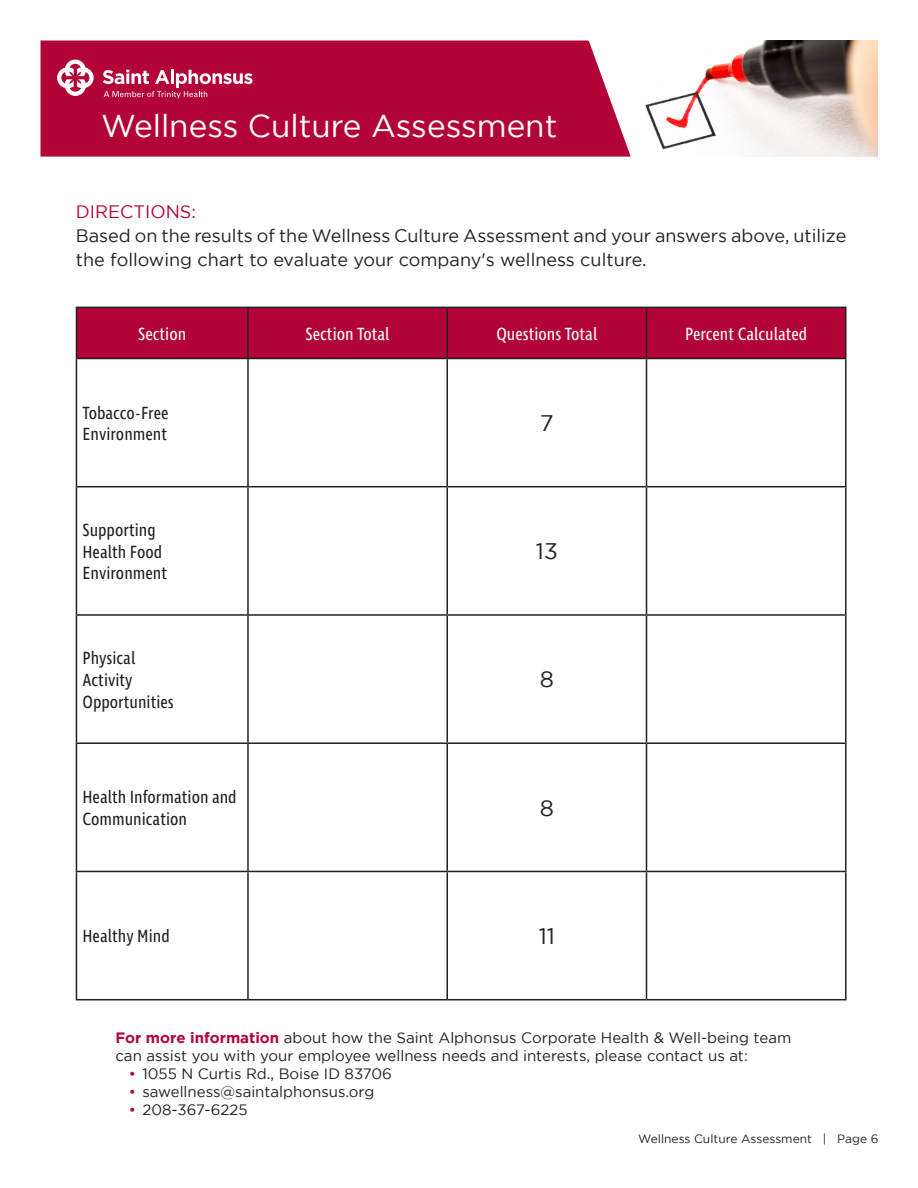
<style>
.page{position:relative;width:918px;height:1188px;background:#fff}
.page>*{position:absolute;margin:0;border:0;box-sizing:border-box;transform-origin:0 0}
.t1{font:31.5px "Gotham";color:#fff}
.t2{font:22.5px "Gotham";color:#231f20}
.t3{font:18px/24px "Gotham";color:#231f20}
.t4{font:18px/21.6px "Ingra Cd";color:#231f20}
.t5{font:18px "Ingra Cd";color:#fff}
.t6{font:18px "Gotham";color:#b30437}
.t7{font:15px "Gotham";color:#231f20}
.t8{font:12px "Gotham";color:#231f20}
.s1{font-weight:700;color:#b30437}
.s2{color:#b30437}
</style>
<div class="page">
<div style="left:77px;top:308px;width:768px;height:50px;background:#b30437"></div>
<hr style="left:76px;top:307px;width:172px;height:1px;background:#231f20">
<hr style="left:76px;top:308px;width:1px;height:50px;background:#231f20">
<hr style="left:248px;top:307px;width:199px;height:1px;background:#231f20">
<hr style="left:247px;top:308px;width:2px;height:50px;background:#231f20">
<hr style="left:447px;top:307px;width:200px;height:1px;background:#231f20">
<hr style="left:446px;top:308px;width:2px;height:50px;background:#231f20">
<hr style="left:647px;top:307px;width:200px;height:1px;background:#231f20">
<hr style="left:646px;top:308px;width:1px;height:50px;background:#231f20">
<hr style="left:845px;top:308px;width:2px;height:50px;background:#231f20">
<hr style="left:76px;top:358px;width:172px;height:1px;background:#231f20">
<hr style="left:76px;top:359px;width:1px;height:127px;background:#231f20">
<hr style="left:248px;top:358px;width:199px;height:1px;background:#231f20">
<hr style="left:247px;top:359px;width:2px;height:127px;background:#231f20">
<hr style="left:447px;top:358px;width:200px;height:1px;background:#231f20">
<hr style="left:446px;top:359px;width:2px;height:127px;background:#231f20">
<hr style="left:647px;top:358px;width:200px;height:1px;background:#231f20">
<hr style="left:646px;top:359px;width:1px;height:127px;background:#231f20">
<hr style="left:845px;top:359px;width:2px;height:127px;background:#231f20">
<hr style="left:76px;top:486px;width:172px;height:1px;background:#231f20">
<hr style="left:76px;top:487px;width:1px;height:127px;background:#231f20">
<hr style="left:248px;top:486px;width:199px;height:1px;background:#231f20">
<hr style="left:247px;top:487px;width:2px;height:127px;background:#231f20">
<hr style="left:447px;top:486px;width:200px;height:1px;background:#231f20">
<hr style="left:446px;top:487px;width:2px;height:127px;background:#231f20">
<hr style="left:647px;top:486px;width:200px;height:1px;background:#231f20">
<hr style="left:646px;top:487px;width:1px;height:127px;background:#231f20">
<hr style="left:845px;top:487px;width:2px;height:127px;background:#231f20">
<hr style="left:76px;top:614px;width:172px;height:2px;background:#231f20">
<hr style="left:76px;top:616px;width:1px;height:126px;background:#231f20">
<hr style="left:248px;top:614px;width:199px;height:2px;background:#231f20">
<hr style="left:247px;top:616px;width:2px;height:126px;background:#231f20">
<hr style="left:447px;top:614px;width:200px;height:2px;background:#231f20">
<hr style="left:446px;top:616px;width:2px;height:126px;background:#231f20">
<hr style="left:647px;top:614px;width:200px;height:2px;background:#231f20">
<hr style="left:646px;top:616px;width:1px;height:126px;background:#231f20">
<hr style="left:845px;top:616px;width:2px;height:126px;background:#231f20">
<hr style="left:76px;top:742px;width:172px;height:2px;background:#231f20">
<hr style="left:76px;top:744px;width:1px;height:127px;background:#231f20">
<hr style="left:248px;top:742px;width:199px;height:2px;background:#231f20">
<hr style="left:247px;top:744px;width:2px;height:127px;background:#231f20">
<hr style="left:447px;top:742px;width:200px;height:2px;background:#231f20">
<hr style="left:446px;top:744px;width:2px;height:127px;background:#231f20">
<hr style="left:647px;top:742px;width:200px;height:2px;background:#231f20">
<hr style="left:646px;top:744px;width:1px;height:127px;background:#231f20">
<hr style="left:845px;top:744px;width:2px;height:127px;background:#231f20">
<hr style="left:76px;top:871px;width:172px;height:1px;background:#231f20">
<hr style="left:76px;top:872px;width:1px;height:127px;background:#231f20">
<hr style="left:248px;top:871px;width:199px;height:1px;background:#231f20">
<hr style="left:247px;top:872px;width:2px;height:127px;background:#231f20">
<hr style="left:447px;top:871px;width:200px;height:1px;background:#231f20">
<hr style="left:446px;top:872px;width:2px;height:127px;background:#231f20">
<hr style="left:647px;top:871px;width:200px;height:1px;background:#231f20">
<hr style="left:646px;top:872px;width:1px;height:127px;background:#231f20">
<hr style="left:845px;top:872px;width:2px;height:127px;background:#231f20">
<hr style="left:76px;top:999px;width:172px;height:1px;background:#231f20">
<hr style="left:248px;top:999px;width:199px;height:1px;background:#231f20">
<hr style="left:447px;top:999px;width:200px;height:1px;background:#231f20">
<hr style="left:647px;top:999px;width:200px;height:1px;background:#231f20">
<img style="left:645px;top:40px;width:233px;height:117px">
<div style="left:40px;top:40px;width:591px;height:117px;background:#b30437"></div>
<svg style="left:57px;top:60px;width:37px;height:36px"></svg>
<svg style="left:103px;top:70px;width:150px;height:29px"></svg>
<p class="t1" style="left:101px;top:109px;width:458px">Wellness Culture Assessment</p>
<p class="t6" style="left:76px;top:201px;width:122px">DIRECTIONS:</p>
<p class="t3" style="left:76px;top:223px;width:772px">Based on the results of the Wellness Culture Assessment and your answers above, utilize the following chart to evaluate your company's wellness culture.</p>
<p class="t5" style="left:138px;top:323px;width:50px">Section</p>
<p class="t5" style="left:306px;top:323px;width:85px">Section Total</p>
<p class="t5" style="left:496px;top:323px;width:102px">Questions Total</p>
<p class="t5" style="left:685px;top:323px;width:124px">Percent Calculated</p>
<p class="t4" style="left:82px;top:403px;width:88px">Tobacco-Free<br>Environment</p>
<p class="t2" style="left:540px;top:410px;width:15px">7</p>
<p class="t4" style="left:82px;top:520px;width:86px">Supporting<br>Health Food<br>Environment</p>
<p class="t4" style="left:82px;top:648px;width:54px">Physical</p>
<p class="t4" style="left:82px;top:670px;width:52px">Activity</p>
<p class="t4" style="left:82px;top:692px;width:93px">Opportunities</p>
<p class="t2" style="left:536px;top:539px;width:23px">13</p>
<p class="t2" style="left:540px;top:667px;width:16px">8</p>
<p class="t4" style="left:82px;top:787px;width:156px">Health Information and<br>Communication</p>
<p class="t2" style="left:540px;top:795px;width:16px">8</p>
<p class="t4" style="left:82px;top:927px;width:89px">Healthy Mind</p>
<p class="t2" style="left:539px;top:923px;width:18px">11</p>
<p class="t7" style="left:115px;top:1029px;width:677px"><span class="s1">For more information</span> about how the Saint Alphonsus Corporate Health &amp; Well-being team</p>
<p class="t7" style="left:115px;top:1047px;width:634px">can assist you with your employee wellness needs and interests, please contact us at:</p>
<p class="t7" style="left:129px;top:1065px;width:265px"><span class="s2">•</span> 1055 N Curtis Rd., Boise ID 83706</p>
<p class="t7" style="left:129px;top:1083px;width:247px"><span class="s2">•</span> sawellness@saintalphonsus.org</p>
<p class="t7" style="left:129px;top:1101px;width:120px"><span class="s2">•</span> 208-367-6225</p>
<p class="t8" style="left:638px;top:1132px;width:242px">Wellness Culture Assessment | Page 6</p>
</div>
